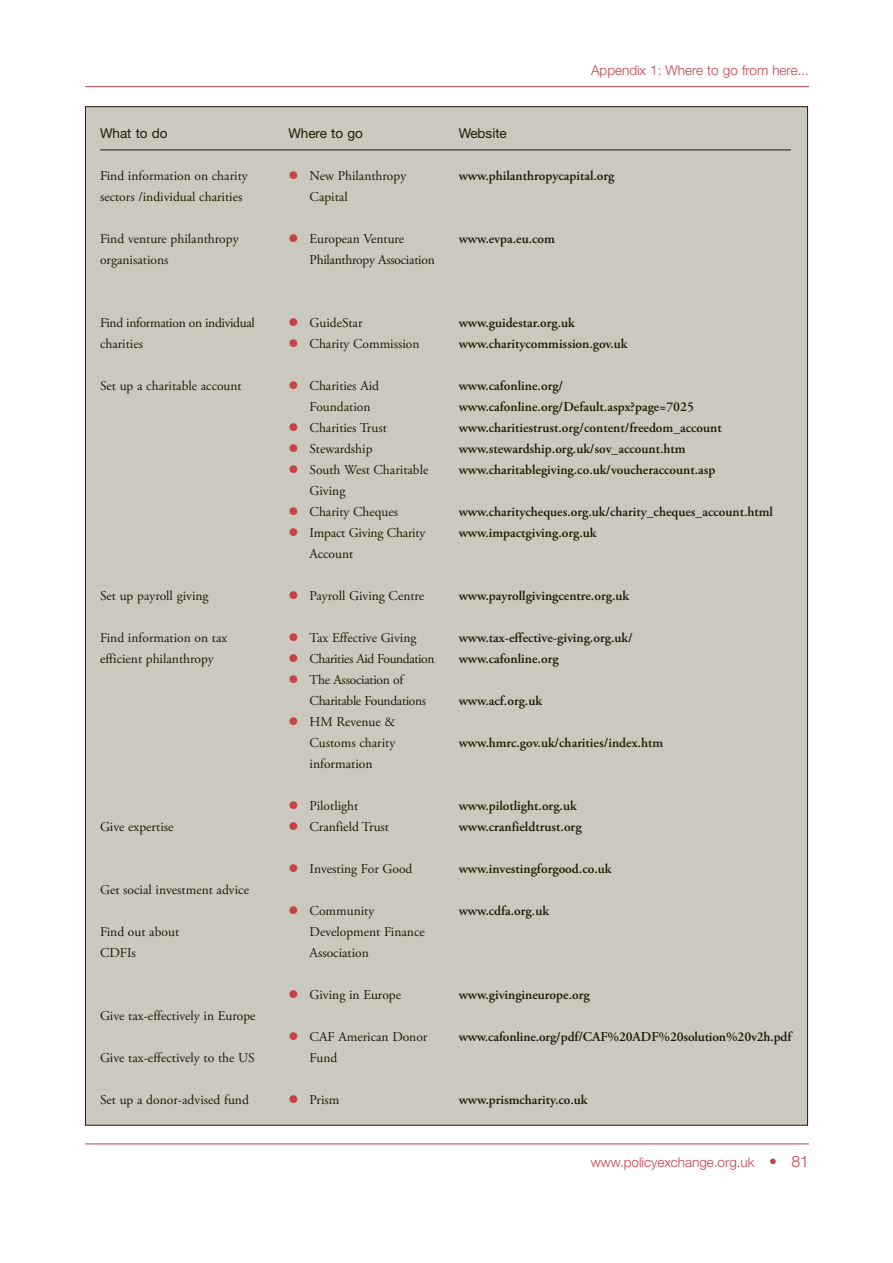
<style>
.page{position:relative;width:893px;height:1263px;background:#fff}
.page>*{position:absolute;margin:0;border:0;box-sizing:border-box;transform-origin:0 0}
.t1{font:600 13.5px/21px "Adobe Garamond Pro";color:#211808}
.t2{font:13.5px/21px "Adobe Garamond Pro";color:#211808}
.t3{font:13.5px/21px "Adobe Garamond Pro";letter-spacing:-.02em;color:#211808}
.t4{font:300 13.5px "Helvetica Neue LT Std";color:#c6414c}
.t5{font:13.5px/21px "Adobe Garamond Pro";letter-spacing:-.025em;color:#211808}
.t6{font:13.5px "Helvetica Neue LT Std";color:#211808}
.s1{font-size:15.75px}
</style>
<div class="page">
<hr style="left:85px;top:1144px;width:724px;height:1px;background:#c6414c">
<hr style="left:85px;top:86px;width:724px;height:1px;background:#c6414c">
<div style="left:85px;top:107px;width:722px;height:1018px;background:#cbc9bd"></div>
<hr style="left:100px;top:150px;width:691px;height:1px;background:#211808">
<p class="t6" style="left:100px;top:128px;width:69px">What to do</p>
<p class="t2" style="left:100px;top:166px;width:149px">Find information on charity sectors /individual charities</p>
<p class="t2" style="left:100px;top:229px;width:140px">Find venture philanthropy organisations</p>
<p class="t5" style="left:100px;top:313px;width:156px">Find information on individual charities</p>
<p class="t2" style="left:100px;top:376px;width:143px">Set up a charitable account</p>
<p class="t2" style="left:100px;top:586px;width:110px">Set up payroll giving</p>
<p class="t2" style="left:100px;top:628px;width:129px">Find information on tax efficient philanthropy</p>
<p class="t2" style="left:100px;top:817px;width:75px">Give expertise</p>
<p class="t2" style="left:100px;top:880px;width:150px">Get social investment advice</p>
<p class="t2" style="left:100px;top:922px;width:81px">Find out about<br>CDFIs</p>
<p class="t2" style="left:100px;top:1006px;width:157px">Give tax-effectively in Europe</p>
<p class="t2" style="left:100px;top:1048px;width:156px">Give tax-effectively to the US</p>
<p class="t2" style="left:100px;top:1090px;width:150px">Set up a donor-advised fund</p>
<p class="t6" style="left:288px;top:128px;width:76px">Where to go</p>
<p class="t2" style="left:310px;top:166px;width:98px">New Philanthropy<br>Capital</p>
<p class="t3" style="left:310px;top:229px;width:127px">European Venture<br>Philanthropy Association</p>
<p class="t2" style="left:310px;top:313px;width:112px">GuideStar<br>Charity Commission</p>
<p class="t2" style="left:310px;top:376px;width:120px">Charities Aid<br>Foundation<br>Charities Trust<br>Stewardship<br>South West Charitable<br>Giving<br>Charity Cheques<br>Impact Giving Charity<br>Account</p>
<p class="t2" style="left:310px;top:587px;width:116px">Payroll Giving Centre</p>
<p class="t3" style="left:310px;top:629px;width:126px">Tax Effective Giving<br>Charities Aid Foundation<br>The Association of<br>Charitable Foundations<br>HM Revenue &amp;<br>Customs charity information</p>
<p class="t2" style="left:310px;top:797px;width:81px">Pilotlight<br>Cranfield Trust</p>
<p class="t2" style="left:310px;top:860px;width:104px">Investing For Good</p>
<p class="t2" style="left:310px;top:902px;width:117px">Community<br>Development Finance<br>Association</p>
<p class="t2" style="left:310px;top:986px;width:93px">Giving in Europe</p>
<p class="t2" style="left:310px;top:1028px;width:119px">CAF American Donor<br>Fund</p>
<p class="t2" style="left:310px;top:1091px;width:31px">Prism</p>
<p class="t4" style="left:591px;top:65px;width:219px">Appendix 1: Where to go from here...</p>
<p class="t6" style="left:459px;top:128px;width:50px">Website</p>
<p class="t1" style="left:459px;top:166px;width:157px">www.philanthropycapital.org</p>
<p class="t1" style="left:459px;top:229px;width:98px">www.evpa.eu.com</p>
<p class="t1" style="left:459px;top:313px;width:170px">www.guidestar.org.uk www.charitycommission.gov.uk</p>
<p class="t1" style="left:459px;top:376px;width:265px">www.cafonline.org/ www.cafonline.org/Default.aspx?page=7025 www.charitiestrust.org/content/freedom_account www.stewardship.org.uk/sov_account.htm www.charitablegiving.co.uk/voucheraccount.asp</p>
<p class="t1" style="left:459px;top:502px;width:316px">www.charitycheques.org.uk/charity_cheques_account.html www.impactgiving.org.uk</p>
<p class="t1" style="left:459px;top:586px;width:172px">www.payrollgivingcentre.org.uk</p>
<p class="t1" style="left:459px;top:628px;width:176px">www.tax-effective-giving.org.uk/ www.cafonline.org</p>
<p class="t1" style="left:459px;top:691px;width:85px">www.acf.org.uk</p>
<p class="t1" style="left:459px;top:733px;width:206px">www.hmrc.gov.uk/charities/index.htm</p>
<p class="t1" style="left:459px;top:796px;width:124px">www.pilotlight.org.uk www.cranfieldtrust.org</p>
<p class="t1" style="left:459px;top:859px;width:154px">www.investingforgood.co.uk</p>
<p class="t1" style="left:459px;top:901px;width:92px">www.cdfa.org.uk</p>
<p class="t1" style="left:459px;top:985px;width:133px">www.givingineurope.org</p>
<p class="t1" style="left:459px;top:1027px;width:334px">www.cafonline.org/pdf/CAF%20ADF%20solution%20v2h.pdf</p>
<p class="t1" style="left:459px;top:1090px;width:130px">www.prismcharity.co.uk</p>
<p class="t4" style="left:591px;top:1157px;width:220px">www.policyexchange.org.uk <span class="s1">• 81</span></p>
</div>
